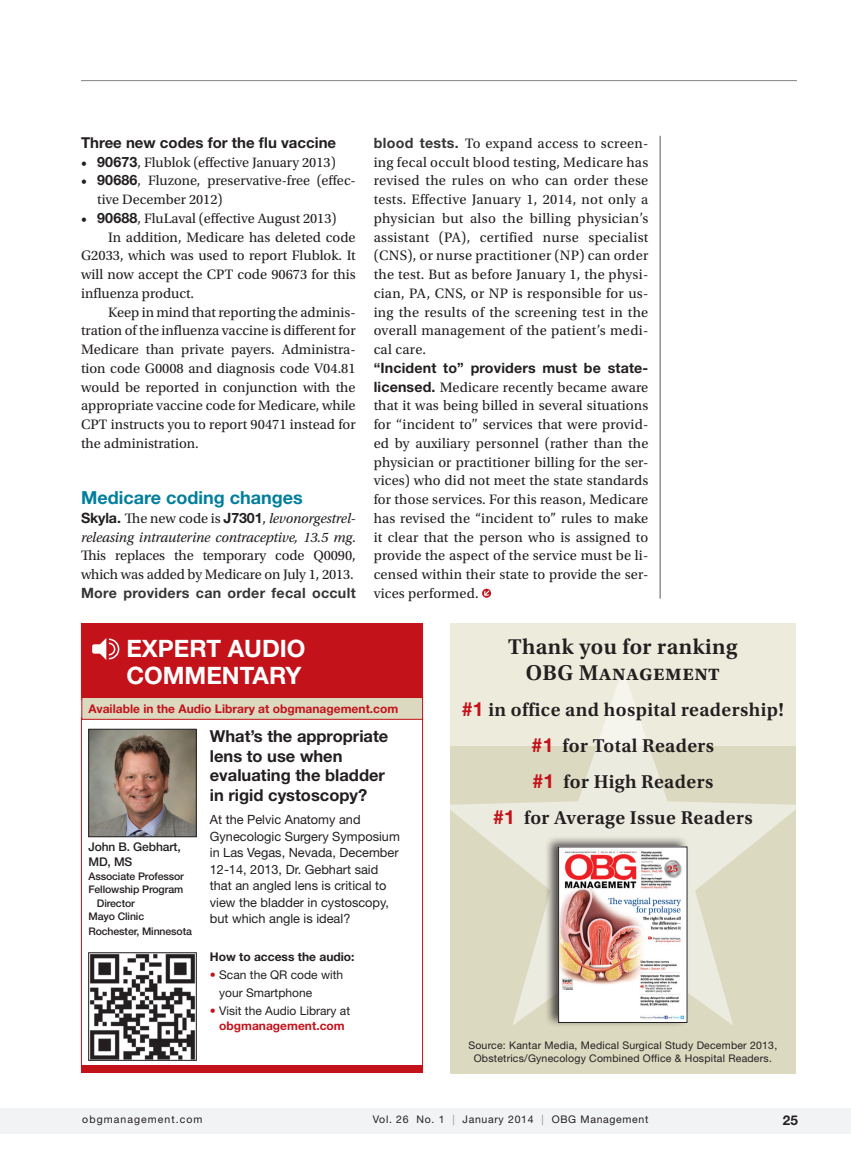
<style>
.page{position:relative;width:851px;height:1161px;background:#fff}
.page>*{position:absolute;margin:0;border:0;box-sizing:border-box;transform-origin:0 0}
.t1{font:700 24px/27px "Helvetica Neue LT Std";color:#fff}
.t2{font:600 22.5px/25.5px "Utopia Std";letter-spacing:.02em;color:#231f20;text-align:center}
.t3{font:600 19.5px "Utopia Std";letter-spacing:.02em;color:#231f20}
.t4{font:700 18px "Helvetica Neue LT Std";color:#007f9c}
.t5{font:700 16.5px/19.5px "Helvetica Neue LT Std";color:#231f20}
.t6{font:700 15px "Helvetica Neue LT Std";color:#231f20}
.Body_Copy__no_indent{font:14.4px/18.8px "Utopia Std";letter-spacing:.01em;color:#231f20;text-align:justify}
.Body_Copy{font:14.4px/18.8px "Utopia Std";color:#231f20;text-align:justify}
.Bulleted_Copy{font:14.25px/18.8px "Utopia Std";color:#231f20}
.Body_Copy__no_indent-2{font:700 14.25px "Helvetica Neue LT Std";letter-spacing:.01em;color:#231f20}
.Body_Copy__no_indent-3{font:700 14.25px "Helvetica Neue LT Std";letter-spacing:.02em;color:#363636}
.t7{font:700 13.5px "Helvetica Neue LT Std";color:#231f20}
.t8{font:12.75px/16.5px "Helvetica Neue LT Std";color:#231f20}
.t9{font:12px/18px "Helvetica Neue LT Std";color:#231f20}
.t10{font:700 12px "Helvetica Neue LT Std";color:#c4121a}
.t11{font:700 12px "Helvetica Neue LT Std";color:#231f20}
.t12{font:500 12px/15px "Helvetica Neue LT Std";letter-spacing:-.01em;color:#231f20}
.t13{font:10.5px/13.5px "Helvetica Neue LT Std";letter-spacing:.02em;color:#231f20;text-align:center}
.t14{font:500 10.5px/13.5px "Helvetica Neue LT Std";letter-spacing:-.01em;color:#231f20}
.t15{font:10.5px "Helvetica Neue LT Std";letter-spacing:.065em;color:#231f20}
.t16{font:10.5px "Helvetica Neue LT Std";letter-spacing:.1em;color:#231f20}
.s1{font-family:"Helvetica Neue LT Std";font-weight:700}
.s2{font-family:"Helvetica Neue LT Std";font-weight:700;font-size:14.25px}
.s3{font-style:italic}
.s4{font-family:"Helvetica Neue LT Std";font-weight:700;font-size:14.25px;color:#363636}
.s5{font-weight:700;color:#c4121a}
.s6{font-family:"Helvetica Neue LT Std";font-weight:700;color:#c4121a}
.s7{color:#939598}
</style>
<div class="page">
<hr style="left:659px;top:136px;width:1px;height:463px;background:#57585a">
<hr style="left:81px;top:80px;width:715px;height:1px;background:#808285">
<div style="left:0;top:1108px;width:850px;height:26px;background:#f2f3f4"></div>
<svg style="left:482px;top:589px;width:9px;height:9px"></svg>
<div style="left:81px;top:623px;width:342px;height:77px;background:#c4121a"></div>
<div style="left:81px;top:1066px;width:342px;height:7px;background:#c4121a"></div>
<img style="left:90px;top:731px;width:104px;height:104px">
<div style="left:88px;top:729px;width:108px;height:108px;border:1px solid #231f20"></div>
<img style="left:90px;top:955px;width:104px;height:104px">
<div style="left:88px;top:953px;width:108px;height:108px;border:1px solid #231f20"></div>
<div style="left:81px;top:697px;width:342px;height:23px;background:#dbd9c0;border:1px solid #c4121a"></div>
<div style="left:450px;top:646px;width:345px;height:428px;background:#dbd9c0"></div>
<div style="left:450px;top:623px;width:345px;height:123px;background:#ecebdc"></div>
<svg style="left:450px;top:669px;width:346px;height:357px;fill:#ecebdc"></svg>
<div style="left:544px;top:835px;width:145px;height:193px;background:#231f20;opacity:.75"></div>
<img style="left:560px;top:849px;width:125px;height:172px">
<div style="left:558px;top:847px;width:129px;height:176px;border:1px solid #231f20"></div>
<svg style="left:92px;top:638px;width:28px;height:22px"></svg>
<h2 class="t6" style="left:81px;top:133px;width:257px">Three new codes for the flu vaccine</h2>
<p class="Bulleted_Copy" style="left:81px;top:153px;width:256px">• <span class="s1">90673</span>, Flublok (effective January 2013)</p>
<p class="Bulleted_Copy" style="left:97px;top:172px;width:260px;text-indent:-16px">• <span class="s1">90686</span>, Fluzone, preservative-free (effec&shy;tive December 2012)</p>
<p class="Bulleted_Copy" style="left:81px;top:209px;width:257px">• <span class="s1">90688</span>, FluLaval (effective August 2013)</p>
<p class="Body_Copy" style="left:81px;top:228px;width:276px;text-indent:27px">In addition, Medicare has deleted code G2033, which was used to report Flublok. It will now accept the CPT code 90673 for this influenza product.</p>
<p class="Body_Copy" style="left:81px;top:303px;width:276px;text-indent:27px">Keep in mind that reporting the adminis&shy;tration of the influenza vaccine is different for Medicare than private payers. Administra&shy;tion code G0008 and diagnosis code V04.81 would be reported in conjunction with the appropriate vaccine code for Medicare, while CPT instructs you to report 90471 instead for the administration.</p>
<h1 class="t4" style="left:81px;top:486px;width:223px">Medicare coding changes</h1>
<p class="Body_Copy__no_indent" style="left:81px;top:509px;width:276px"><span class="s2">Skyla.</span> The new code is <span class="s2">J7301</span>, <span class="s3">levonorgestrel&shy;releasing intrauterine contraceptive, 13.5 mg</span>.<br>This replaces the temporary code Q0090, which was added by Medicare on July 1, 2013.</p>
<p class="Body_Copy__no_indent-3" style="left:81px;top:584px;width:276px">More providers can order fecal occult</p>
<p class="Body_Copy__no_indent" style="left:374px;top:134px;width:276px"><span class="s4">blood tests.</span> To expand access to screen&shy;ing fecal occult blood testing, Medicare has revised the rules on who can order these tests. Effective January 1, 2014, not only a physician but also the billing physician’s assistant (PA), certified nurse specialist (CNS), or nurse practitioner (NP) can order the test. But as before January 1, the physi&shy;cian, PA, CNS, or NP is responsible for us&shy;ing the results of the screening test in the overall management of the patient’s medi&shy;cal care.</p>
<p class="Body_Copy__no_indent-2" style="left:374px;top:359px;width:276px">“Incident to” providers must be state-</p>
<p class="Body_Copy__no_indent" style="left:374px;top:378px;width:276px"><span class="s2">licensed.</span> Medicare recently became aware that it was being billed in several situations for ‘‘incident to’’ services that were provid&shy;ed by auxiliary personnel (rather than the physician or practitioner billing for the ser&shy;vices) who did not meet the state standards for those services. For this reason, Medicare has revised the “incident to” rules to make it clear that the person who is assigned to provide the aspect of the service must be li&shy;censed within their state to provide the ser&shy;vices performed.</p>
<p class="t1" style="left:126px;top:635px;width:181px">EXPERT AUDIO<br>COMMENTARY</p>
<p class="t10" style="left:88px;top:701px;width:311px">Available in the Audio Library at obgmanagement.com</p>
<p class="t12" style="left:88px;top:840px;width:94px">John B. Gebhart,<br>MD, MS</p>
<p class="t14" style="left:88px;top:869px;width:97px">Associate Professor</p>
<p class="t14" style="left:97px;top:883px;width:88px;text-indent:-8px">Fellowship Program<br>Director</p>
<p class="t14" style="left:88px;top:910px;width:57px">Mayo Clinic</p>
<p class="t14" style="left:88px;top:925px;width:105px">Rochester, Minnesota</p>
<p class="t5" style="left:210px;top:726px;width:180px">What’s the appropriate lens to use when evaluating the bladder in rigid cystoscopy?</p>
<p class="t8" style="left:210px;top:811px;width:191px">At the Pelvic Anatomy and<br>Gynecologic Surgery Symposium in Las Vegas, Nevada, December<br>12-14, 2013, Dr. Gebhart said that an angled lens is critical to view the bladder in cystoscopy, but which angle is ideal?</p>
<p class="t11" style="left:210px;top:950px;width:146px">How to access the audio:</p>
<p class="t9" style="left:219px;top:966px;width:126px;text-indent:-9px"><span class="s5">•</span> Scan the QR code with your Smartphone</p>
<p class="t9" style="left:210px;top:1003px;width:142px;line-height:15px;text-align:center"><span class="s5">•</span> Visit the Audio Library at <span class="s5">obgmanagement.com</span></p>
<p class="t2" style="left:508px;top:635px;width:231px">Thank you for ranking<br>OBG Management</p>
<p class="t3" style="left:461px;top:698px;width:324px"><span class="s6">#1</span> in office and hospital readership!</p>
<p class="t3" style="left:531px;top:734px;width:184px"><span class="s6">#1</span> for Total Readers</p>
<p class="t3" style="left:532px;top:770px;width:182px"><span class="s6">#1</span> for High Readers</p>
<p class="t3" style="left:493px;top:806px;width:261px"><span class="s6">#1</span> for Average Issue Readers</p>
<p class="t13" style="left:468px;top:1038px;width:310px">Source: Kantar Media, Medical Surgical Study December 2013,<br>Obstetrics/Gynecology Combined Office &amp; Hospital Readers.</p>
<p class="t16" style="left:82px;top:1114px;width:122px">obgmanagement.com</p>
<p class="t15" style="left:373px;top:1114px;width:277px">Vol. 26 No. 1 <span class="s7">|</span> January 2014 <span class="s7">|</span> OBG Management</p>
<p class="t7" style="left:782px;top:1112px;width:17px">25</p>
</div>
